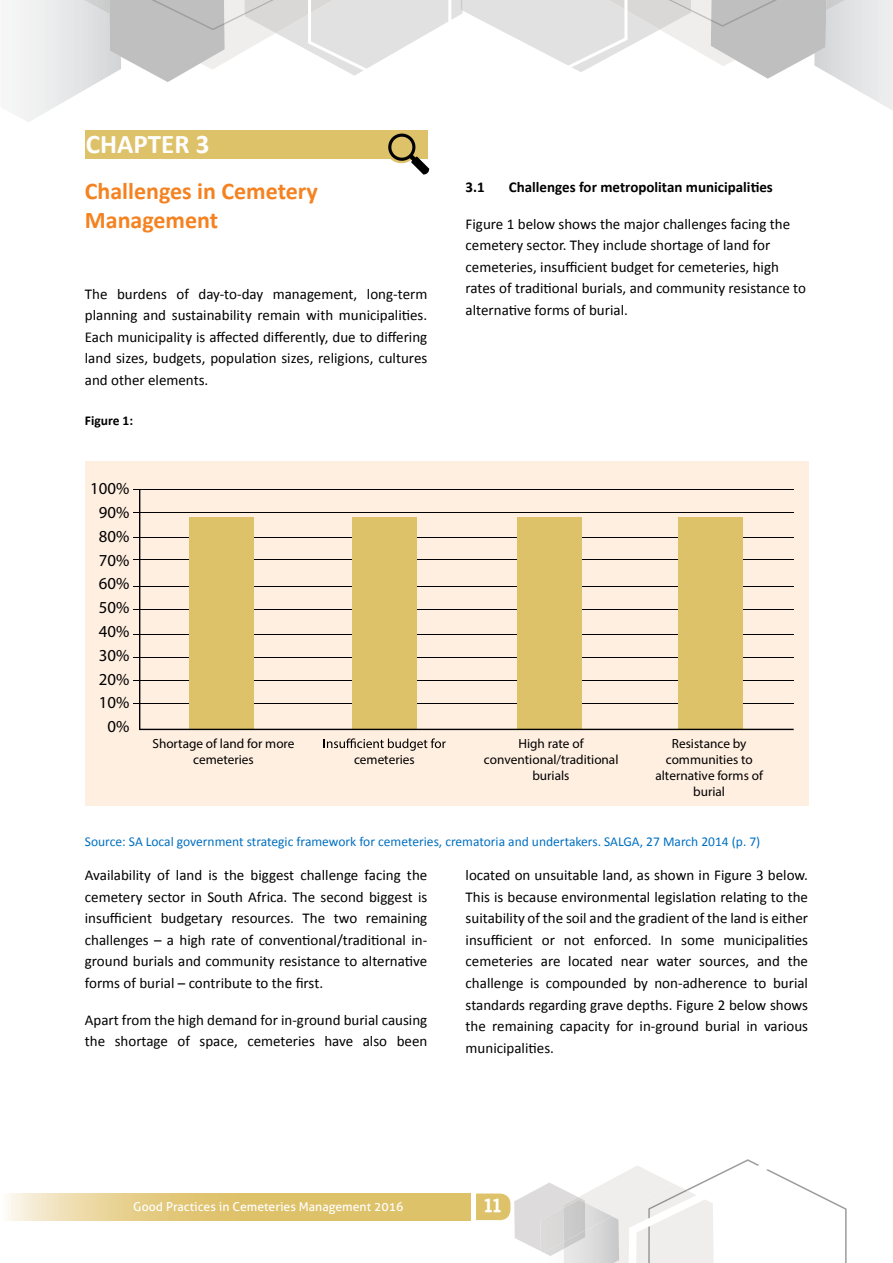
<style>
.page{position:relative;width:893px;height:1263px;background:#fff}
.page>*{position:absolute;margin:0;border:0;box-sizing:border-box;transform-origin:0 0}
.t1{font:700 27px "Calibri";color:#fff}
.t2{font:700 24px/28.8px "Calibri";color:#f58220}
.t3{font:900 18px "Old Sans";color:#fff}
.t4{font:16.8px/23.9px "Myriad Pro";color:#000;text-align:right}
.t5{font:15px/21.6px "Calibri";color:#000;text-align:justify}
.t6{font:700 15px "Calibri";color:#000}
.t7{font:13.5px "Calibri";color:#0070c0}
.t8{font:700 13.5px "Calibri";color:#000}
.t9{font:13.2px/15.9px "Myriad Pro";color:#000;text-align:center}
.t10{font:12.3px "Aller";color:#fff}
</style>
<div class="page">
<svg style="left:6px;top:1220px;width:15px;height:1px"></svg>
<svg style="left:6px;top:1193px;width:465px;height:27px;background:#e3cb82"></svg>
<svg style="left:476px;top:1159px;width:371px;height:104px"></svg>
<img style="left:56px;top:0;width:53px;height:14px">
<img style="left:826px;top:0;width:53px;height:11px">
<svg style="left:109px;top:0;width:717px;height:82px"></svg>
<div style="left:85px;top:130px;width:342px;height:28px;background:#dec26a"></div>
<svg style="left:387px;top:132px;width:42px;height:43px"></svg>
<div style="left:85px;top:461px;width:723px;height:344px;background:#ffefe1"></div>
<hr style="left:134px;top:489px;width:660px;height:1px;background:#000">
<hr style="left:134px;top:512px;width:660px;height:1px;background:#000">
<hr style="left:134px;top:537px;width:660px;height:1px;background:#000">
<hr style="left:134px;top:560px;width:660px;height:1px;background:#000">
<hr style="left:134px;top:586px;width:660px;height:1px;background:#000">
<hr style="left:134px;top:609px;width:660px;height:1px;background:#000">
<hr style="left:134px;top:634px;width:660px;height:1px;background:#000">
<hr style="left:134px;top:657px;width:660px;height:1px;background:#000">
<hr style="left:134px;top:680px;width:660px;height:1px;background:#000">
<hr style="left:134px;top:703px;width:660px;height:1px;background:#000">
<svg style="left:324px;top:738px;width:122px;height:13px"></svg>
<svg style="left:139px;top:490px;width:655px;height:240px"></svg>
<h1 class="t1" style="left:86px;top:127px;width:125px">CHAPTER 3</h1>
<h2 class="t2" style="left:85px;top:176px;width:234px">Challenges in Cemetery<br>Management</h2>
<p class="t5" style="left:85px;top:283px;width:344px">The burdens of day-to-day management, long-term planning and sustainability remain with municipalities.<br>Each municipality is affected differently, due to differing land sizes, budgets, population sizes, religions, cultures and other elements.</p>
<p class="t8" style="left:85px;top:412px;width:50px">Figure 1:</p>
<p class="t4" style="left:90px;top:476px;width:41px">100%<br>90%<br>80%<br>70%<br>60%<br>50%<br>40%<br>30%<br>20%<br>10%<br>0%</p>
<p class="t9" style="left:152px;top:735px;width:144px">Shortage of land for more cemeteries</p>
<p class="t9" style="left:354px;top:751px;width:62px">cemeteries</p>
<p class="t6" style="left:466px;top:177px;width:21px">3.1</p>
<p class="t6" style="left:509px;top:177px;width:266px">Challenges for metropolitan municipalities</p>
<p class="t5" style="left:466px;top:213px;width:342px;text-align:left">Figure 1 below shows the major challenges facing the cemetery sector. They include shortage of land for cemeteries, insufficient budget for cemeteries, high rates of traditional burials, and community resistance to alternative forms of burial.</p>
<p class="t9" style="left:484px;top:735px;width:136px">High rate of conventional/traditional burials</p>
<p class="t9" style="left:655px;top:735px;width:109px">Resistance by communities to alternative forms of burial</p>
<p class="t7" style="left:85px;top:833px;width:677px">Source: SA Local government strategic framework for cemeteries, crematoria and undertakers. SALGA, 27 March 2014 (p. 7)</p>
<p class="t5" style="left:85px;top:864px;width:344px">Availability of land is the biggest challenge facing the cemetery sector in South Africa. The second biggest is insufficient budgetary resources. The two remaining challenges – a high rate of conventional/traditional in&shy;ground burials and community resistance to alternative forms of burial – contribute to the first.</p>
<p class="t5" style="left:85px;top:1009px;width:344px">Apart from the high demand for in-ground burial causing the shortage of space, cemeteries have also been</p>
<p class="t5" style="left:466px;top:864px;width:344px">located on unsuitable land, as shown in Figure 3 below.<br>This is because environmental legislation relating to the suitability of the soil and the gradient of the land is either insufficient or not enforced. In some municipalities cemeteries are located near water sources, and the challenge is compounded by non-adherence to burial standards regarding grave depths. Figure 2 below shows the remaining capacity for in-ground burial in various municipalities.</p>
<p class="t10" style="left:133px;top:1199px;width:272px">Good Practices in Cemeteries Management 2016</p>
<p class="t3" style="left:483px;top:1195px;width:21px">11</p>
</div>
